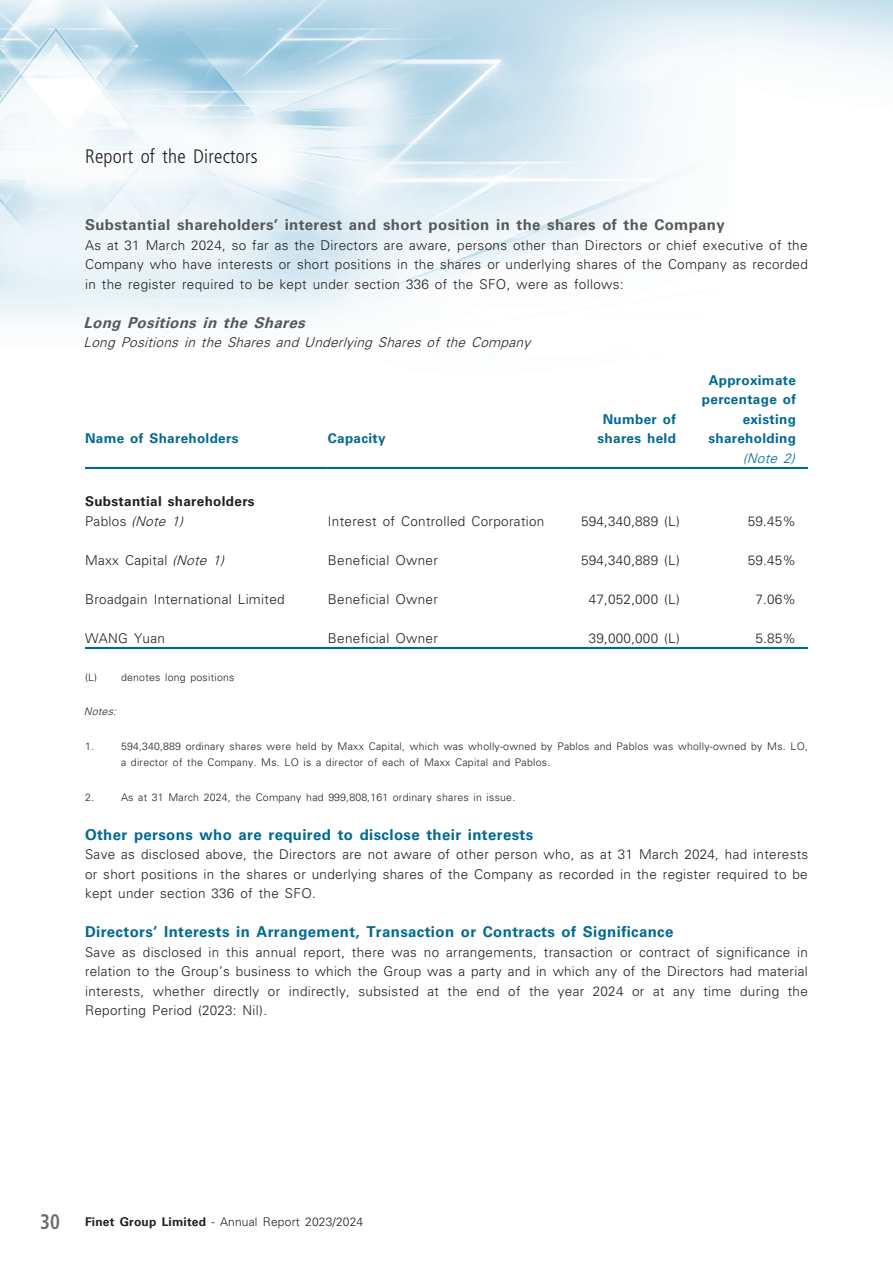
<style>
.page{position:relative;width:893px;height:1263px;background:#fff}
.page>*{position:absolute;margin:0;border:0;box-sizing:border-box;transform-origin:0 0}
.t1{font:300 condensed 19.5px "Frutiger LT Std";letter-spacing:.01em;color:#231f20}
._03_H1{font:700 15px "Univers LT Std";letter-spacing:.025em;color:#006991}
._04___H2{font:700 15px "Univers LT Std";letter-spacing:.025em;color:#57585a}
._05_____H3{font:italic 700 15px "Univers LT Std";color:#57585a}
._01_Body_Text{font:300 13.5px/19.5px "Univers LT Std";letter-spacing:.025em;color:#231f20;text-align:justify}
._01_Body_Text-2{font:700 13.5px/19.5px "Univers LT Std";letter-spacing:.025em;color:#006991;text-align:center}
._01_Body_Text-3{font:italic 300 13.5px "Univers LT Std";color:#231f20}
._15_Table_Stub{font:300 13.5px "Univers LT Std";letter-spacing:.025em;color:#231f20}
._15_Table_Stub-2{font:700 13.5px "Univers LT Std";letter-spacing:.025em;color:#231f20}
._15_Table_Stub-3{font:700 13.5px "Univers LT Std";letter-spacing:.025em;color:#006991}
._15_Table_Stub-4{font:italic 300 13.5px "Univers LT Std";color:#231f20}
._01_Body_Text-4{font:italic 300 13.5px "Univers LT Std";color:#006991}
.t2{font:300 12px "Univers LT Std";letter-spacing:.015em;color:#231f20}
._02_Note_Text{font:300 10.5px/16.5px "Univers LT Std";letter-spacing:.025em;color:#231f20}
._02_Note_Text-2{font:italic 300 10.5px "Univers LT Std";color:#231f20}
.s1{font-style:normal}
.s2{font-style:italic}
.s3{font-family:"Frutiger LT Std";font-weight:700;font-stretch:condensed;font-size:21px;color:#6c6d70}
.s4{font-weight:700}
</style>
<div class="page">
<img style="left:0;top:0;width:893px;height:650px">
<hr style="left:85px;top:467px;width:243px;height:2px;background:#006991">
<hr style="left:328px;top:467px;width:240px;height:2px;background:#006991">
<hr style="left:568px;top:467px;width:120px;height:2px;background:#006991">
<hr style="left:688px;top:467px;width:120px;height:2px;background:#006991">
<hr style="left:85px;top:647px;width:243px;height:2px;background:#006991">
<hr style="left:328px;top:647px;width:240px;height:2px;background:#006991">
<hr style="left:568px;top:647px;width:120px;height:2px;background:#006991">
<hr style="left:688px;top:647px;width:120px;height:2px;background:#006991">
<h1 class="t1" style="left:85px;top:145px;width:174px">Report of the Directors</h1>
<p class="_04___H2" style="left:85px;top:216px;width:641px">Substantial shareholders’ interest and short position in the shares of the Company</p>
<p class="_01_Body_Text" style="left:85px;top:235px;width:724px">As at 31 March 2024, so far as the Directors are aware, persons other than Directors or chief executive of the Company who have interests or short positions in the shares or underlying shares of the Company as recorded in the register required to be kept under section 336 of the SFO, were as follows:</p>
<p class="_05_____H3" style="left:83px;top:314px;width:227px">Long Positions in the Shares</p>
<p class="_01_Body_Text-3" style="left:84px;top:334px;width:452px">Long Positions in the Shares and Underlying Shares of the Company</p>
<p class="_15_Table_Stub-3" style="left:85px;top:431px;width:155px">Name of Shareholders</p>
<p class="_01_Body_Text-2" style="left:328px;top:429px;width:59px">Capacity</p>
<p class="_01_Body_Text-2" style="left:598px;top:409px;width:80px">Number of shares held</p>
<p class="_01_Body_Text-2" style="left:702px;top:370px;width:96px;text-align:right">Approximate percentage of existing shareholding</p>
<p class="_01_Body_Text-4" style="left:743px;top:450px;width:58px">(Note 2)</p>
<p class="_15_Table_Stub-2" style="left:85px;top:494px;width:171px">Substantial shareholders</p>
<p class="_15_Table_Stub-4" style="left:85px;top:513px;width:104px"><span class="s1">Pa b l o s</span> (Note 1)</p>
<p class="_01_Body_Text" style="left:328px;top:511px;width:218px">Interest of Controlled Corporation</p>
<p class="_01_Body_Text" style="left:581px;top:511px;width:100px">594,340,889 (L)</p>
<p class="_01_Body_Text" style="left:748px;top:511px;width:50px">59.45%</p>
<p class="_15_Table_Stub" style="left:85px;top:552px;width:145px">Maxx Capital <span class="s2">(Note 1)</span></p>
<p class="_01_Body_Text" style="left:328px;top:550px;width:111px">Beneficial Owner</p>
<p class="_01_Body_Text" style="left:581px;top:550px;width:100px">594,340,889 (L)</p>
<p class="_01_Body_Text" style="left:748px;top:550px;width:50px">59.45%</p>
<p class="_15_Table_Stub" style="left:85px;top:591px;width:201px">Broadgain International Limited</p>
<p class="_01_Body_Text" style="left:328px;top:589px;width:111px">Beneficial Owner</p>
<p class="_01_Body_Text" style="left:589px;top:589px;width:92px">47,052,000 (L)</p>
<p class="_01_Body_Text" style="left:755px;top:589px;width:42px">7.06%</p>
<p class="_15_Table_Stub" style="left:85px;top:630px;width:81px">WANG Yuan</p>
<p class="_01_Body_Text" style="left:328px;top:628px;width:111px">Beneficial Owner</p>
<p class="_01_Body_Text" style="left:589px;top:628px;width:92px">39,000,000 (L)</p>
<p class="_01_Body_Text" style="left:755px;top:628px;width:42px">5.85%</p>
<p class="_02_Note_Text" style="left:85px;top:669px;width:151px">(L) denotes long positions</p>
<p class="_02_Note_Text-2" style="left:84px;top:705px;width:37px">Notes:</p>
<p class="_02_Note_Text" style="left:85px;top:738px;width:10px">1.</p>
<p class="_02_Note_Text" style="left:121px;top:738px;width:688px">594,340,889 ordinary shares were held by Maxx Capital, which was wholly-owned by Pablos and Pablos was wholly-owned by Ms. LO, a director of the Company. Ms. LO is a director of each of Maxx Capital and Pablos.</p>
<p class="_02_Note_Text" style="left:85px;top:789px;width:10px">2.</p>
<p class="_02_Note_Text" style="left:121px;top:789px;width:396px">As at 31 March 2024, the Company had 999,808,161 ordinary shares in issue.</p>
<p class="_03_H1" style="left:85px;top:826px;width:450px">Other persons who are required to disclose their interests</p>
<p class="_01_Body_Text" style="left:85px;top:845px;width:725px">Save as disclosed above, the Directors are not aware of other person who, as at 31 March 2024, had interests or short positions in the shares or underlying shares of the Company as recorded in the register required to be kept under section 336 of the SFO.</p>
<p class="_03_H1" style="left:85px;top:923px;width:590px">Directors’ Interests in Arrangement, Transaction or Contracts of Significance</p>
<p class="_01_Body_Text" style="left:85px;top:942px;width:724px">Save as disclosed in this annual report, there was no arrangements, transaction or contract of significance in relation to the Group’s business to which the Group was a party and in which any of the Directors had material interests, whether directly or indirectly, subsisted at the end of the year 2024 or at any time during the Reporting Period (2023: Nil).</p>
<p class="t2" style="left:40px;top:1214px;width:325px"><span class="s3">30</span> <span class="s4">Finet Group Limited</span> - Annual Report 2023/2024</p>
</div>
